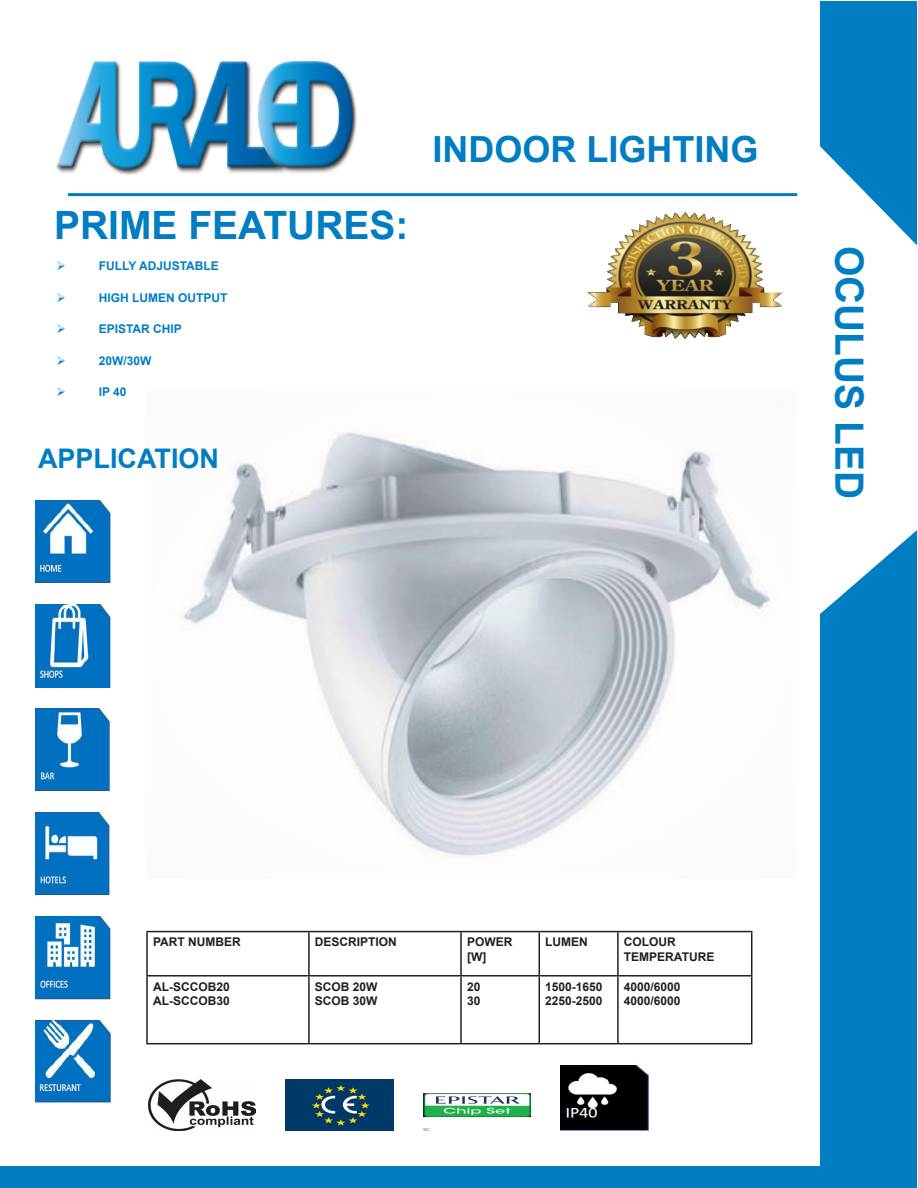
<style>
.page{position:relative;width:918px;height:1188px;background:#fff}
.page>*{position:absolute;margin:0;border:0;box-sizing:border-box;transform-origin:0 0}
.t1{font:700 39px "Arial";color:#017dc3}
.t2{font:700 36px "Arial";color:#017dc3}
.t3{font:700 27px "Arial";color:#017dc3}
.t4{font:700 12px/14.4px "Arial";color:#231f20}
.t5{font:700 12px "Arial";color:#017dc3}
</style>
<div class="page">
<img style="left:56px;top:61px;width:301px;height:113px">
<div style="left:820px;top:1px;width:97px;height:1186px;background:#017dc3"></div>
<div style="left:1px;top:1166px;width:916px;height:21px;background:#017dc3"></div>
<svg style="left:820px;top:146px;width:97px;height:468px;fill:#fff"></svg>
<hr style="left:68px;top:193px;width:729px;height:3px;background:#017dc3">
<img style="left:587px;top:212px;width:196px;height:127px">
<hr style="left:146px;top:931px;width:163px;height:1px;background:#231f20">
<hr style="left:146px;top:932px;width:2px;height:43px;background:#231f20">
<hr style="left:309px;top:931px;width:152px;height:1px;background:#231f20">
<hr style="left:308px;top:932px;width:2px;height:43px;background:#231f20">
<hr style="left:461px;top:931px;width:78px;height:1px;background:#231f20">
<hr style="left:460px;top:932px;width:2px;height:43px;background:#231f20">
<hr style="left:539px;top:931px;width:79px;height:1px;background:#231f20">
<hr style="left:539px;top:932px;width:1px;height:43px;background:#231f20">
<hr style="left:618px;top:931px;width:134px;height:1px;background:#231f20">
<hr style="left:617px;top:932px;width:2px;height:43px;background:#231f20">
<hr style="left:751px;top:932px;width:1px;height:43px;background:#231f20">
<hr style="left:146px;top:975px;width:163px;height:2px;background:#231f20">
<hr style="left:146px;top:977px;width:2px;height:66px;background:#231f20">
<hr style="left:309px;top:975px;width:152px;height:2px;background:#231f20">
<hr style="left:308px;top:977px;width:2px;height:66px;background:#231f20">
<hr style="left:461px;top:975px;width:78px;height:2px;background:#231f20">
<hr style="left:460px;top:977px;width:2px;height:66px;background:#231f20">
<hr style="left:539px;top:975px;width:79px;height:2px;background:#231f20">
<hr style="left:539px;top:977px;width:1px;height:66px;background:#231f20">
<hr style="left:618px;top:975px;width:134px;height:2px;background:#231f20">
<hr style="left:617px;top:977px;width:2px;height:66px;background:#231f20">
<hr style="left:751px;top:977px;width:1px;height:66px;background:#231f20">
<hr style="left:146px;top:1043px;width:163px;height:1px;background:#231f20">
<hr style="left:309px;top:1043px;width:152px;height:1px;background:#231f20">
<hr style="left:461px;top:1043px;width:78px;height:1px;background:#231f20">
<hr style="left:539px;top:1043px;width:79px;height:1px;background:#231f20">
<hr style="left:618px;top:1043px;width:134px;height:1px;background:#231f20">
<img style="left:36px;top:708px;width:75px;height:83px">
<img style="left:36px;top:813px;width:75px;height:83px">
<img style="left:36px;top:917px;width:75px;height:83px">
<img style="left:36px;top:1021px;width:75px;height:82px">
<img style="left:148px;top:1079px;width:108px;height:51px">
<img style="left:286px;top:1079px;width:107px;height:51px">
<img style="left:423px;top:1093px;width:108px;height:37px">
<img style="left:561px;top:1065px;width:87px;height:65px">
<img style="left:182px;top:432px;width:588px;height:424px">
<img style="left:36px;top:604px;width:75px;height:83px">
<img style="left:36px;top:500px;width:75px;height:83px">
<p class="t1" style="left:54px;top:198px;width:356px">PRIME FEATURES:</p>
<p class="t5" style="left:99px;top:258px;width:122px">FULLY ADJUSTABLE</p>
<p class="t5" style="left:99px;top:289px;width:130px">HIGH LUMEN OUTPUT</p>
<p class="t5" style="left:99px;top:321px;width:85px">EPISTAR CHIP</p>
<p class="t5" style="left:99px;top:352px;width:54px">20W/30W</p>
<p class="t5" style="left:99px;top:383px;width:29px">IP 40</p>
<p class="t3" style="left:38px;top:440px;width:183px">APPLICATION</p>
<p class="t2" style="left:433px;top:124px;width:328px">INDOOR LIGHTING</p>
<p class="t1" style="left:877px;top:246px;width:255px;rotate:90deg">OCULUS LED</p>
<p class="t4" style="left:153px;top:935px;width:89px">PART NUMBER</p>
<p class="t4" style="left:315px;top:935px;width:84px">DESCRIPTION</p>
<p class="t4" style="left:467px;top:935px;width:47px">POWER [W]</p>
<p class="t4" style="left:545px;top:935px;width:44px">LUMEN</p>
<p class="t4" style="left:624px;top:935px;width:53px">COLOUR</p>
<p class="t4" style="left:624px;top:949px;width:92px">TEMPERATURE</p>
<p class="t4" style="left:153px;top:979px;width:78px">AL-SCCOB20</p>
<p class="t4" style="left:153px;top:994px;width:78px">AL-SCCOB30</p>
<p class="t4" style="left:315px;top:979px;width:64px">SCOB 20W</p>
<p class="t4" style="left:315px;top:994px;width:64px">SCOB 30W</p>
<p class="t4" style="left:467px;top:979px;width:15px">20</p>
<p class="t4" style="left:467px;top:994px;width:15px">30</p>
<p class="t4" style="left:545px;top:979px;width:59px">1500-1650</p>
<p class="t4" style="left:545px;top:994px;width:59px">2250-2500</p>
<p class="t4" style="left:624px;top:979px;width:58px">4000/6000</p>
<p class="t4" style="left:624px;top:994px;width:58px">4000/6000</p>
</div>
